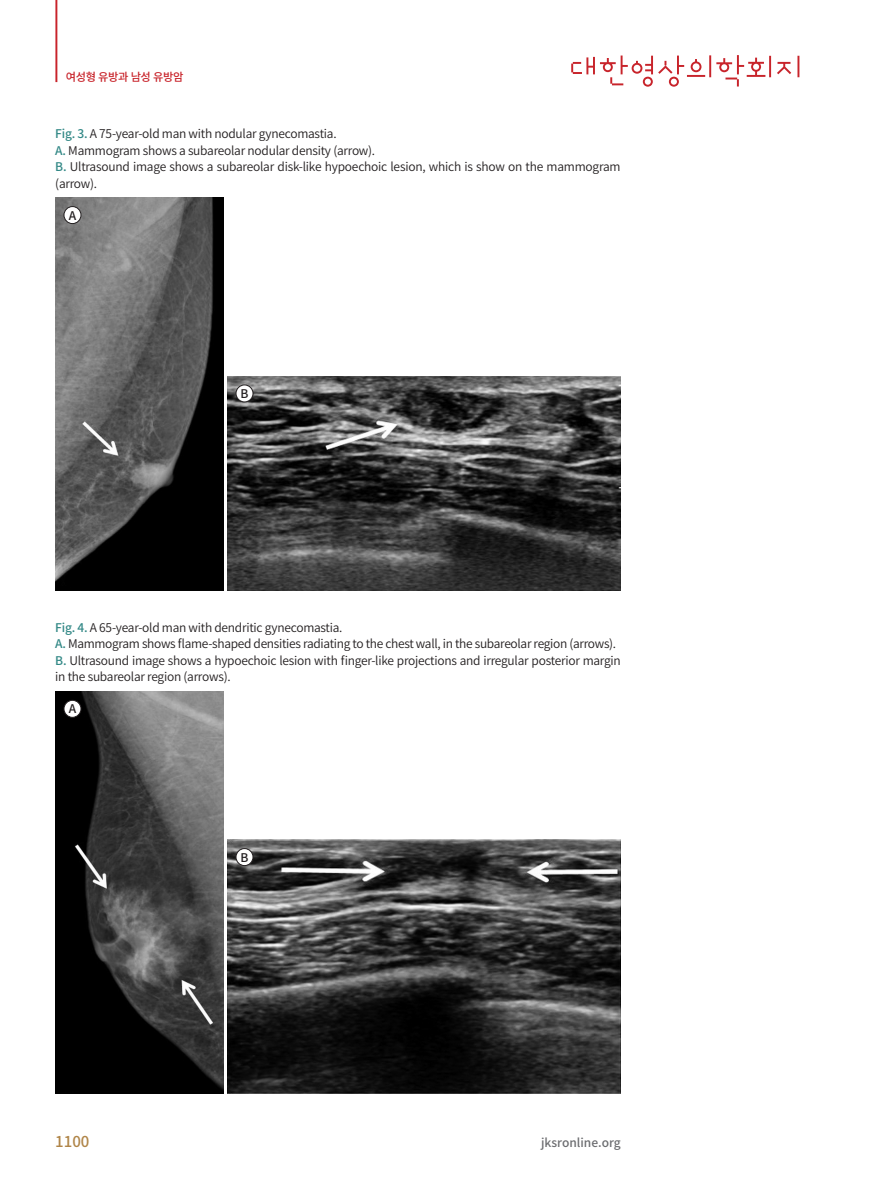
<style>
.page{position:relative;width:893px;height:1191px;background:#fff}
.page>*{position:absolute;margin:0;border:0;box-sizing:border-box;transform-origin:0 0}
.t1{font:500 15px "Noto Sans CJ Kkr";color:#b08548}
.t2{font:600 12px/16.5px "Noto Sans CJ Kkr";letter-spacing:-.02em;color:#231f20}
.t3{font:500 12px "Noto Sans CJ Kkr";color:#6c6d70}
.t4{font:500 12px "Noto Sans CJ Kkr";color:#231f20}
.t5{font:500 11.25px "Noto Sans CJ Kkr";letter-spacing:-.04em;color:#c8242b}
.s1{font-weight:500;color:#328886}
</style>
<div class="page">
<hr style="left:55px;top:0;width:2px;height:82px;background:#c8242b">
<svg style="left:571px;top:55px;width:228px;height:32px"></svg>
<img style="left:55px;top:198px;width:168px;height:393px">
<img style="left:228px;top:376px;width:393px;height:215px">
<div style="left:64px;top:206px;width:17px;height:18px;background:#fff;border-radius:50%"></div>
<div style="left:64px;top:206px;width:17px;height:18px;border:1px solid #231f20;border-radius:50%"></div>
<div style="left:236px;top:385px;width:17px;height:17px;background:#fff;border-radius:50%"></div>
<div style="left:236px;top:385px;width:17px;height:17px;border:1px solid #231f20;border-radius:50%"></div>
<img style="left:55px;top:691px;width:169px;height:402px">
<img style="left:228px;top:840px;width:393px;height:253px">
<div style="left:64px;top:700px;width:17px;height:17px;background:#fff;border-radius:50%"></div>
<div style="left:64px;top:700px;width:17px;height:17px;border:1px solid #231f20;border-radius:50%"></div>
<div style="left:236px;top:848px;width:17px;height:17px;background:#fff;border-radius:50%"></div>
<div style="left:236px;top:848px;width:17px;height:17px;border:1px solid #231f20;border-radius:50%"></div>
<p class="t5" style="left:66px;top:70px;width:119px">여성형 유방과 남성 유방암</p>
<p class="t2" style="left:55px;top:126px;width:567px"><span class="s1">Fig. 3.</span> A 75-year-old man with nodular gynecomastia.<br><span class="s1">A.</span> Mammogram shows a subareolar nodular density (arrow).<br><span class="s1">B.</span> Ultrasound image shows a subareolar disk-like hypoechoic lesion, which is show on the mammogram (arrow).</p>
<p class="t4" style="left:69px;top:208px;width:9px">A</p>
<p class="t4" style="left:240px;top:387px;width:10px">B</p>
<p class="t2" style="left:55px;top:619px;width:567px"><span class="s1">Fig. 4.</span> A 65-year-old man with dendritic gynecomastia.<br><span class="s1">A.</span> Mammogram shows flame-shaped densities radiating to the chest wall, in the subareolar region (arrows).<br><span class="s1">B.</span> Ultrasound image shows a hypoechoic lesion with finger-like projections and irregular posterior margin in the subareolar region (arrows).</p>
<p class="t4" style="left:69px;top:702px;width:9px">A</p>
<p class="t4" style="left:240px;top:850px;width:10px">B</p>
<p class="t1" style="left:55px;top:1132px;width:36px">1100</p>
<p class="t3" style="left:541px;top:1135px;width:81px">jksronline.org</p>
</div>
